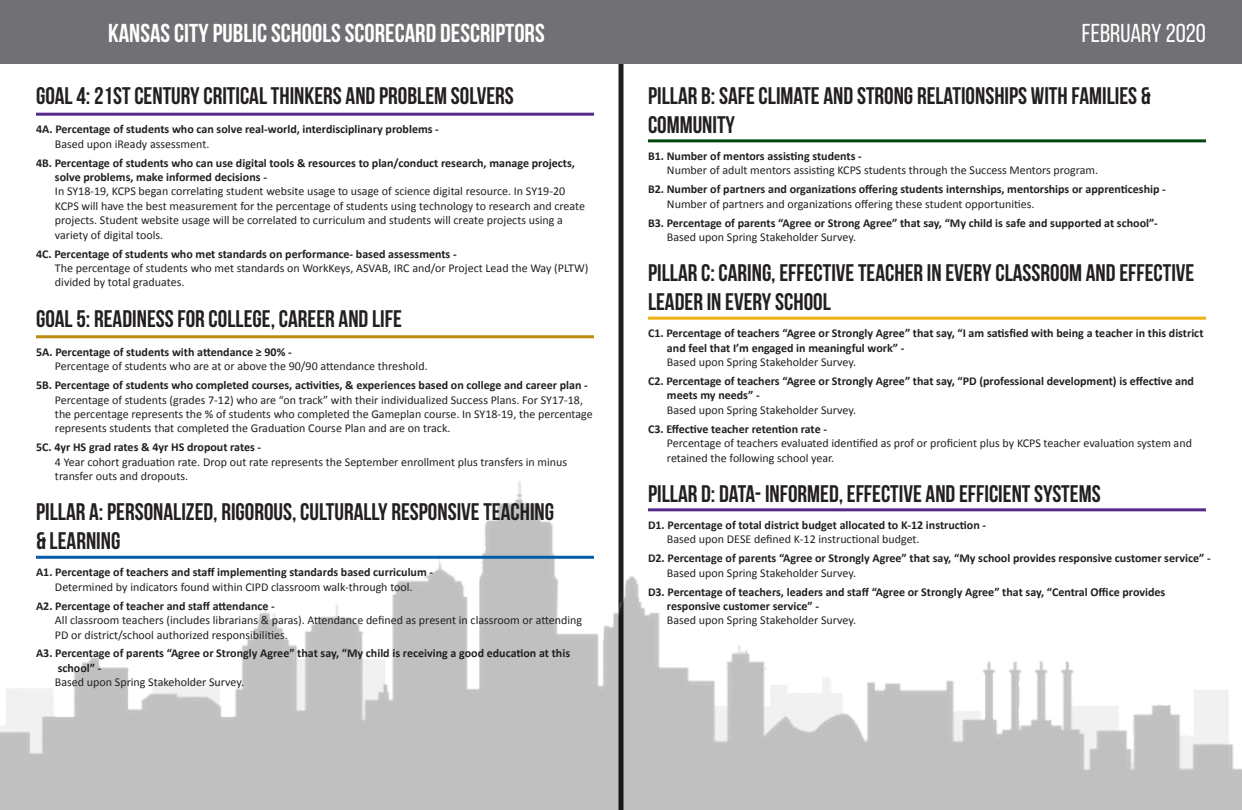
<style>
.page{position:relative;width:1242px;height:810px;background:#fff}
.page>*{position:absolute;margin:0;border:0;box-sizing:border-box;transform-origin:0 0}
.t1{font:700 25.9px "Bebas Neue";color:#fff}
.t2{font:25.9px "Bebas Neue";color:#fff}
.t3{font:700 24px/28.8px "Bebas Neue";color:#231f20}
.t4{font:12px/14.4px "Calibri";color:#231f20}
.t5{font:700 12px/14.4px "Calibri";color:#231f20}
</style>
<div class="page">
<div style="left:618px;top:0;width:6px;height:810px;background:#231f20"></div>
<img style="left:0;top:394px;width:1242px;height:416px">
<div style="left:0;top:0;width:1242px;height:64px;background:#717074"></div>
<hr style="left:36px;top:113px;width:558px;height:3px;background:#542989">
<hr style="left:36px;top:335px;width:558px;height:3px;background:#bb8c07">
<hr style="left:36px;top:556px;width:558px;height:3px;background:#015dab">
<hr style="left:648px;top:139px;width:558px;height:3px;background:#004710">
<hr style="left:648px;top:317px;width:558px;height:3px;background:#efb211">
<hr style="left:648px;top:508px;width:558px;height:3px;background:#542989">
<p class="t1" style="left:108px;top:18px;width:438px">KANSAS CITY PUBLIC SCHOOLS SCORECARD DESCRIPTORS</p>
<p class="t3" style="left:36px;top:81px;width:479px">GOAL 4: 21ST CENTURY CRITICAL THINKERS AND PROBLEM SOLVERS</p>
<p class="t5" style="left:36px;top:122px;width:404px">4A. Percentage of students who can solve real-world, interdisciplinary problems -</p>
<p class="t4" style="left:55px;top:136px;width:156px">Based upon iReady assessment.</p>
<p class="t5" style="left:55px;top:155px;width:521px;text-indent:-19px">4B. Percentage of students who can use digital tools &amp; resources to plan/conduct research, manage projects, solve problems, make informed decisions -</p>
<p class="t4" style="left:55px;top:184px;width:532px">In SY18-19, KCPS began correlating student website usage to usage of science digital resource. In SY19-20<br>KCPS will have the best measurement for the percentage of students using technology to research and create projects. Student website usage will be correlated to curriculum and students will create projects using a variety of digital tools.</p>
<p class="t5" style="left:36px;top:246px;width:422px">4C. Percentage of students who met standards on performance- based assessments -</p>
<p class="t4" style="left:55px;top:260px;width:535px">The percentage of students who met standards on WorkKeys, ASVAB, IRC and/or Project Lead the Way (PLTW) divided by total graduates.</p>
<p class="t3" style="left:36px;top:304px;width:367px">GOAL 5: READINESS FOR COLLEGE, CAREER AND LIFE</p>
<p class="t5" style="left:36px;top:344px;width:257px">5A. Percentage of students with attendance ≥ 90% -</p>
<p class="t4" style="left:55px;top:359px;width:374px">Percentage of students who are at or above the 90/90 attendance threshold.</p>
<p class="t5" style="left:36px;top:378px;width:553px">5B. Percentage of students who completed courses, activities, &amp; experiences based on college and career plan -</p>
<p class="t4" style="left:55px;top:392px;width:539px">Percentage of students (grades 7-12) who are “on track” with their individualized Success Plans. For SY17-18, the percentage represents the % of students who completed the Gameplan course. In SY18-19, the percentage represents students that completed the Graduation Course Plan and are on track.</p>
<p class="t5" style="left:36px;top:440px;width:227px">5C. 4yr HS grad rates &amp; 4yr HS dropout rates -</p>
<p class="t4" style="left:55px;top:454px;width:514px">4 Year cohort graduation rate. Drop out rate represents the September enrollment plus transfers in minus transfer outs and dropouts.</p>
<p class="t3" style="left:36px;top:497px;width:520px">PILLAR A: PERSONALIZED, RIGOROUS, CULTURALLY RESPONSIVE TEACHING</p>
<p class="t3" style="left:36px;top:526px;width:86px">&amp; LEARNING</p>
<p class="t5" style="left:36px;top:565px;width:399px">A1. Percentage of teachers and staff implementing standards based curriculum -</p>
<p class="t4" style="left:55px;top:579px;width:359px">Determined by indicators found within CIPD classroom walk-through tool.</p>
<p class="t5" style="left:36px;top:598px;width:240px">A2. Percentage of teacher and staff attendance -</p>
<p class="t4" style="left:55px;top:613px;width:529px">All classroom teachers (includes librarians &amp; paras). Attendance defined as present in classroom or attending<br>PD or district/school authorized responsibilities.</p>
<p class="t5" style="left:58px;top:646px;width:514px;text-indent:-22px">A3. Percentage of parents “Agree or Strongly Agree” that say, “My child is receiving a good education at this school” -</p>
<p class="t4" style="left:55px;top:675px;width:191px">Based upon Spring Stakeholder Survey.</p>
<p class="t2" style="left:1082px;top:19px;width:126px">FEBRUARY 2020</p>
<p class="t3" style="left:648px;top:81px;width:504px">PILLAR B: SAFE CLIMATE AND STRONG RELATIONSHIPS WITH FAMILIES &amp;<br>COMMUNITY</p>
<p class="t5" style="left:648px;top:148px;width:215px">B1. Number of mentors assisting students -</p>
<p class="t4" style="left:667px;top:163px;width:433px">Number of adult mentors assisting KCPS students through the Success Mentors program.</p>
<p class="t5" style="left:648px;top:182px;width:519px">B2. Number of partners and organizations offering students internships, mentorships or apprenticeship -</p>
<p class="t4" style="left:667px;top:196px;width:369px">Number of partners and organizations offering these student opportunities.</p>
<p class="t5" style="left:648px;top:215px;width:511px">B3. Percentage of parents “Agree or Strong Agree” that say, “My child is safe and supported at school”-</p>
<p class="t4" style="left:667px;top:229px;width:191px">Based upon Spring Stakeholder Survey.</p>
<p class="t3" style="left:648px;top:258px;width:548px">PILLAR C: CARING, EFFECTIVE TEACHER IN EVERY CLASSROOM AND EFFECTIVE<br>LEADER IN EVERY SCHOOL</p>
<p class="t5" style="left:667px;top:326px;width:538px;text-indent:-19px">C1. Percentage of teachers “Agree or Strongly Agree” that say, “I am satisfied with being a teacher in this district and feel that I’m engaged in meaningful work” -</p>
<p class="t4" style="left:667px;top:355px;width:191px">Based upon Spring Stakeholder Survey.</p>
<p class="t5" style="left:667px;top:373px;width:529px;text-indent:-19px">C2. Percentage of teachers “Agree or Strongly Agree” that say, “PD (professional development) is effective and meets my needs” -</p>
<p class="t4" style="left:667px;top:402px;width:191px">Based upon Spring Stakeholder Survey.</p>
<p class="t5" style="left:648px;top:421px;width:181px">C3. Effective teacher retention rate -</p>
<p class="t4" style="left:667px;top:436px;width:527px">Percentage of teachers evaluated identified as prof or proficient plus by KCPS teacher evaluation system and retained the following school year.</p>
<p class="t3" style="left:648px;top:479px;width:454px">PILLAR D: DATA- INFORMED, EFFECTIVE AND EFFICIENT SYSTEMS</p>
<p class="t5" style="left:648px;top:517px;width:340px">D1. Percentage of total district budget allocated to K-12 instruction -</p>
<p class="t4" style="left:667px;top:532px;width:254px">Based upon DESE defined K-12 instructional budget.</p>
<p class="t5" style="left:648px;top:551px;width:564px">D2. Percentage of parents “Agree or Strongly Agree” that say, “My school provides responsive customer service” -</p>
<p class="t4" style="left:667px;top:565px;width:191px">Based upon Spring Stakeholder Survey.</p>
<p class="t5" style="left:667px;top:584px;width:500px;text-indent:-19px">D3. Percentage of teachers, leaders and staff “Agree or Strongly Agree” that say, “Central Office provides responsive customer service” -</p>
<p class="t4" style="left:667px;top:613px;width:191px">Based upon Spring Stakeholder Survey.</p>
</div>
